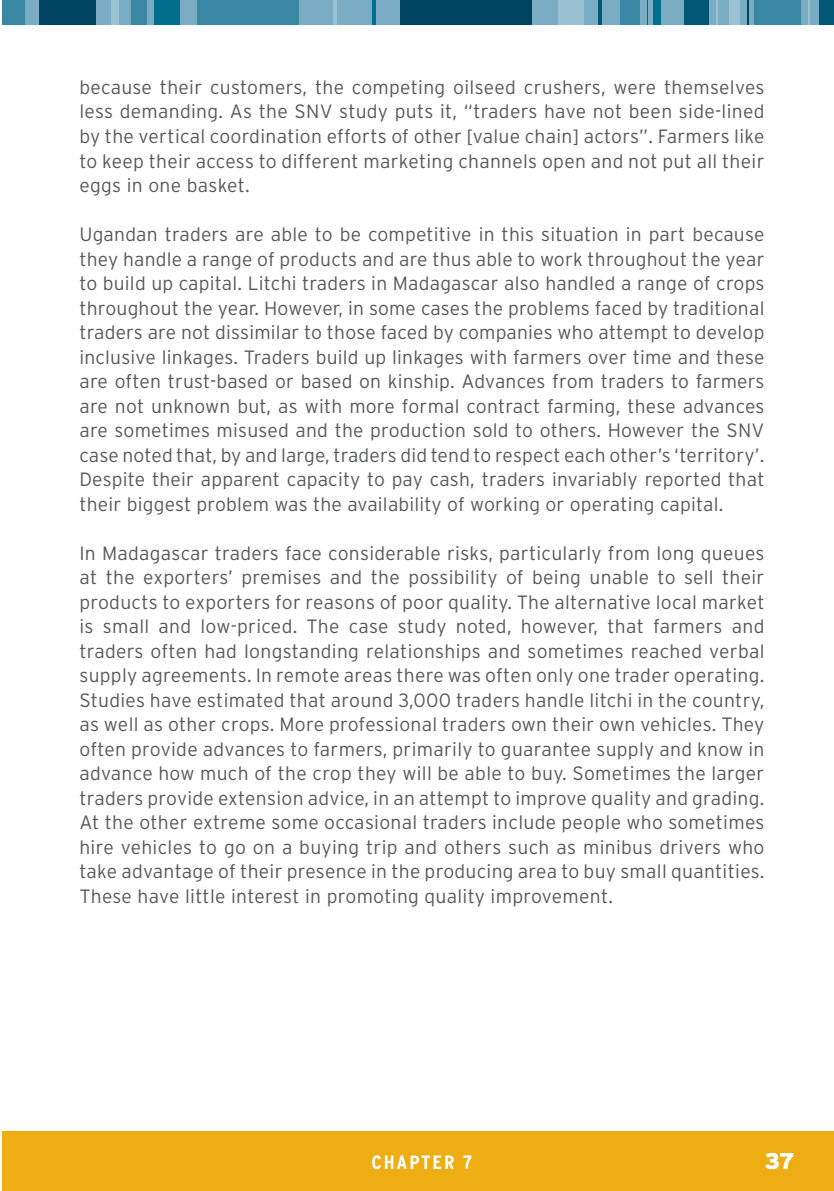
<style>
.page{position:relative;width:834px;height:1191px;background:#fff}
.page>*{position:absolute;margin:0;border:0;box-sizing:border-box;transform-origin:0 0}
.t1{font:900 22.75px "Interstate";color:#fff}
.t2{font:300 19.25px/24.5px "Interstate";letter-spacing:.01em;color:#58595b;text-align:justify}
.t3{font:700 condensed 19.25px "Interstate";letter-spacing:.09em;color:#fff;scale:1.06 1}
</style>
<div class="page">
<div style="left:2px;top:0;width:831px;height:25px;background:#7aacc3"></div>
<div style="left:39px;top:0;width:56px;height:25px;background:#004461"></div>
<div style="left:400px;top:0;width:131px;height:25px;background:#004461"></div>
<div style="left:2px;top:0;width:23px;height:25px;background:#3a87a3"></div>
<div style="left:112px;top:0;width:7px;height:25px;background:#9bc1d3"></div>
<hr style="left:333px;top:0;width:4px;height:25px;background:#9bc1d3">
<hr style="left:372px;top:0;width:4px;height:25px;background:#006e8d">
<hr style="left:598px;top:0;width:4px;height:25px;background:#005877">
<div style="left:154px;top:0;width:25px;height:25px;background:#006e8d"></div>
<div style="left:558px;top:0;width:25px;height:25px;background:#9bc1d3"></div>
<div style="left:197px;top:0;width:102px;height:25px;background:#3a87a3"></div>
<div style="left:132px;top:0;width:15px;height:25px;background:#3a87a3"></div>
<div style="left:818px;top:0;width:15px;height:25px;background:#005877"></div>
<div style="left:753px;top:0;width:47px;height:25px;background:#3a87a3"></div>
<div style="left:729px;top:0;width:10px;height:25px;background:#9bc1d3"></div>
<div style="left:683px;top:0;width:25px;height:25px;background:#005877"></div>
<div style="left:653px;top:0;width:8px;height:25px;background:#006e8d"></div>
<div style="left:620px;top:0;width:20px;height:25px;background:#3a87a3"></div>
<svg style="left:647px;top:0;width:1px;height:25px"></svg>
<hr style="left:807px;top:0;width:2px;height:25px;background:#9bc1d3">
<hr style="left:716px;top:0;width:2px;height:25px;background:#9bc1d3">
<hr style="left:747px;top:0;width:2px;height:25px;background:#004461">
<div style="left:2px;top:1130px;width:831px;height:61px;background:#eeae13"></div>
<p class="t2" style="left:79px;top:75px;width:686px">because their customers, the competing oilseed crushers, were themselves less demanding. As the SNV study puts it, “traders have not been side-lined by the vertical coordination efforts of other [value chain] actors”. Farmers like to keep their access to different marketing channels open and not put all their eggs in one basket.</p>
<p class="t2" style="left:79px;top:222px;width:686px">Ugandan traders are able to be competitive in this situation in part because they handle a range of products and are thus able to work throughout the year to build up capital. Litchi traders in Madagascar also handled a range of crops throughout the year. However, in some cases the problems faced by traditional traders are not dissimilar to those faced by companies who attempt to develop inclusive linkages. Traders build up linkages with farmers over time and these are often trust-based or based on kinship. Advances from traders to farmers are not unknown but, as with more formal contract farming, these advances are sometimes misused and the production sold to others. However the SNV case noted that, by and large, traders did tend to respect each other’s ‘territory’.<br>Despite their apparent capacity to pay cash, traders invariably reported that their biggest problem was the availability of working or operating capital.</p>
<p class="t2" style="left:79px;top:540px;width:686px">In Madagascar traders face considerable risks, particularly from long queues at the exporters’ premises and the possibility of being unable to sell their products to exporters for reasons of poor quality. The alternative local market is small and low-priced. The case study noted, however, that farmers and traders often had longstanding relationships and sometimes reached verbal supply agreements. In remote areas there was often only one trader operating.<br>Studies have estimated that around 3,000 traders handle litchi in the country, as well as other crops. More professional traders own their own vehicles. They often provide advances to farmers, primarily to guarantee supply and know in advance how much of the crop they will be able to buy. Sometimes the larger traders provide extension advice, in an attempt to improve quality and grading.<br>At the other extreme some occasional traders include people who sometimes hire vehicles to go on a buying trip and others such as minibus drivers who take advantage of their presence in the producing area to buy small quantities.<br>These have little interest in promoting quality improvement.</p>
<p class="t3" style="left:371px;top:1151px;width:96px">CHAPTER 7</p>
<p class="t1" style="left:764px;top:1147px;width:32px">37</p>
</div>
